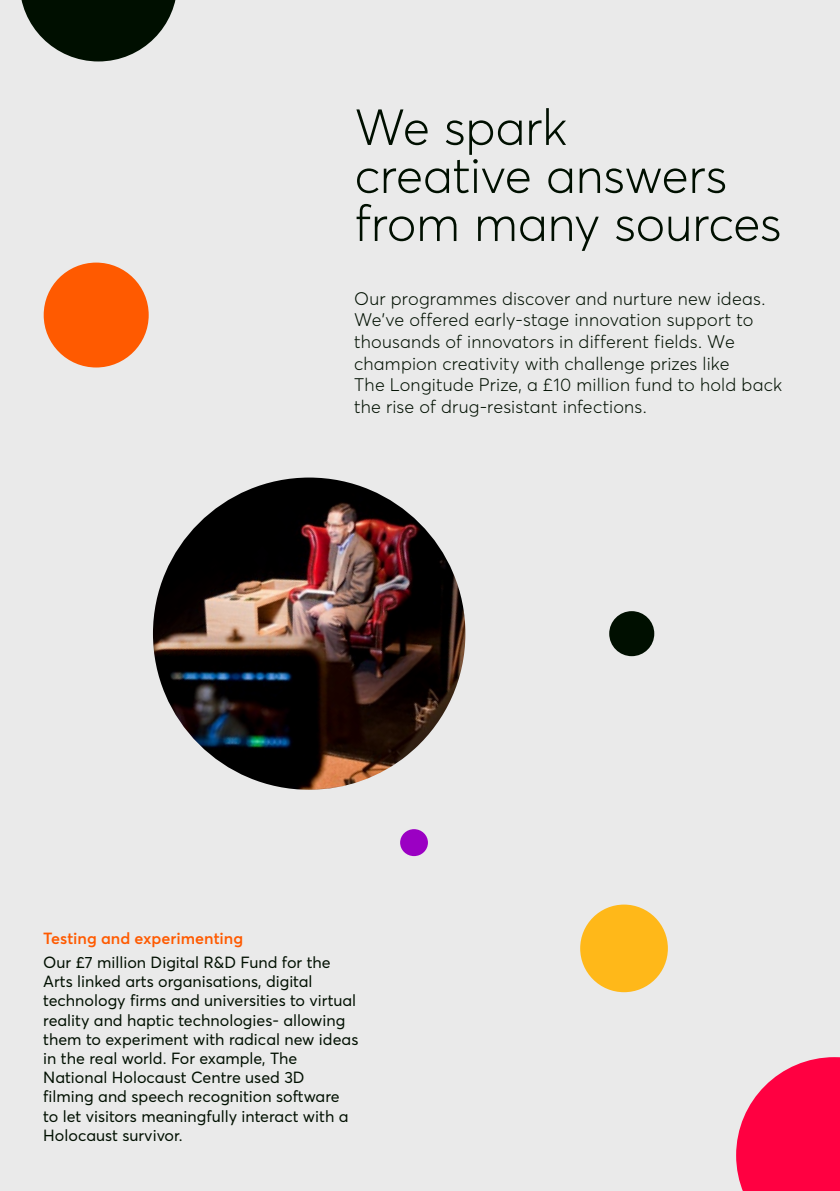
<style>
.page{position:relative;width:840px;height:1191px;background:#fff}
.page>*{position:absolute;margin:0;border:0;box-sizing:border-box;transform-origin:0 0}
.t1{font:300 50px/48px "Averta";letter-spacing:-.005em;color:#000f00}
.t2{font:300 18px/21.6px "Averta";letter-spacing:.01em;color:#000f00}
.t3{font:16px/19.2px "Averta";color:#000f00}
.t4{font:600 16px "Averta";color:#ff5a00}
</style>
<div class="page">
<div style="left:0;top:0;width:839px;height:1191px;background:#eaeaea"></div>
<div style="left:44px;top:262px;width:105px;height:105px;background:#ff5a00;border-radius:50%"></div>
<svg style="left:736px;top:1057px;width:103px;height:134px"></svg>
<div style="left:400px;top:829px;width:27px;height:27px;background:#9b00c3;border-radius:50%"></div>
<div style="left:580px;top:904px;width:87px;height:88px;background:#ffb819;border-radius:50%"></div>
<div style="left:609px;top:611px;width:45px;height:45px;background:#000f00;border-radius:50%"></div>
<svg style="left:21px;top:0;width:155px;height:61px"></svg>
<img style="left:153px;top:477px;width:312px;height:312px">
<h1 class="t1" style="left:354px;top:103px;width:428px">We spark<br>creative answers from many sources</h1>
<p class="t2" style="left:354px;top:287px;width:429px">Our programmes discover and nurture new ideas.<br>We’ve offered early-stage innovation support to thousands of innovators in different fields. We champion creativity with challenge prizes like<br>The Longitude Prize, a £10 million fund to hold back the rise of drug-resistant infections.</p>
<p class="t4" style="left:43px;top:928px;width:201px">Testing and experimenting</p>
<p class="t3" style="left:43px;top:952px;width:316px">Our £7 million Digital R&amp;D Fund for the Arts linked arts organisations, digital technology firms and universities to virtual reality and haptic technologies- allowing them to experiment with radical new ideas in the real world. For example, The National Holocaust Centre used 3D filming and speech recognition software to let visitors meaningfully interact with a Holocaust survivor.</p>
</div>
